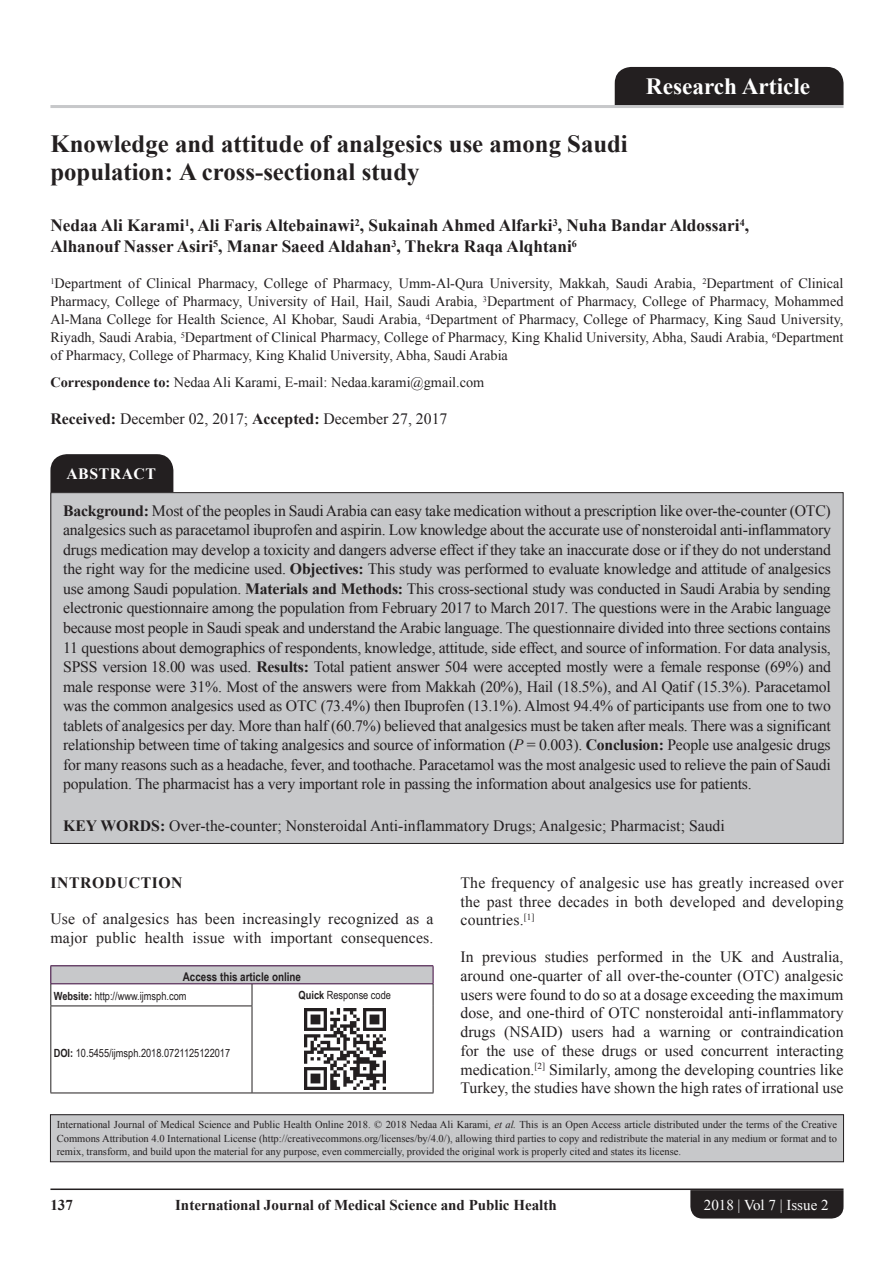
<style>
.page{position:relative;width:894px;height:1263px;background:#fff}
.page>*{position:absolute;margin:0;border:0;box-sizing:border-box;transform-origin:0 0}
.AT{font:700 24.75px/28.5px "Times New Roman";color:#231f20}
.AH{font:700 23.25px "Times New Roman";color:#fff}
.AU{font:700 17.25px/21px "Times New Roman";color:#231f20}
.ABS{font:15.75px/19.5px "Times New Roman";letter-spacing:-.015em;color:#231f20;text-align:justify}
.TX{font:15.75px/18.8px "Times New Roman";letter-spacing:.01em;color:#231f20;text-align:justify}
.KWD{font:15.75px "Times New Roman";color:#231f20}
.t1{font:700 15.75px "Times New Roman";letter-spacing:.035em;color:#231f20}
.ABSH{font:700 15.75px "Times New Roman";letter-spacing:.035em;color:#fff}
.RF{font:700 15px "Times New Roman";color:#231f20}
.RF_VOL{font:15px "Times New Roman";color:#fff}
.AFF{font:14.25px/18px "Times New Roman";color:#231f20;text-align:justify}
.ADD{font:14.25px "Times New Roman";color:#231f20}
.AAO{font:700 12px "Arial Narrow";color:#231f20}
.Web{font:11.25px "Arial Narrow";color:#231f20}
.JN_TX{font:10.5px/13.5px "Times New Roman";color:#231f20;text-align:justify}
.s1{font-weight:700}
.s2{font-style:italic}
</style>
<div class="page">
<hr style="left:50px;top:1188px;width:793px;height:2px;background:#231f20">
<div style="left:690px;top:1190px;width:153px;height:28px;background:#231f20"></div>
<div style="left:51px;top:965px;width:382px;height:18px;background:#c7c8ca"></div>
<hr style="left:51px;top:983px;width:201px;height:1px;background:#3e083e">
<hr style="left:252px;top:983px;width:181px;height:1px;background:#3e083e">
<svg style="left:50px;top:966px;width:2px;height:39px"></svg>
<svg style="left:251px;top:984px;width:1px;height:21px"></svg>
<hr style="left:50px;top:1005px;width:202px;height:1px;background:#231f20">
<hr style="left:50px;top:1006px;width:1px;height:86px;background:#231f20">
<hr style="left:251px;top:1006px;width:1px;height:86px;background:#231f20">
<hr style="left:50px;top:1092px;width:202px;height:1px;background:#231f20">
<svg style="left:432px;top:966px;width:1px;height:40px"></svg>
<hr style="left:432px;top:1006px;width:1px;height:86px;background:#231f20">
<hr style="left:252px;top:1092px;width:181px;height:1px;background:#231f20">
<hr style="left:51px;top:965px;width:201px;height:1px;background:#3e083e">
<hr style="left:252px;top:965px;width:181px;height:1px;background:#3e083e">
<img style="left:304px;top:1008px;width:81px;height:81px">
<div style="left:51px;top:492px;width:791px;height:351px;background:#c7c8ca"></div>
<svg style="left:50px;top:454px;width:124px;height:39px;background:#2b2728"></svg>
<div style="left:50px;top:1114px;width:793px;height:47px;background:#c7c8ca"></div>
<div style="left:50px;top:1114px;width:793px;height:48px;border:1px solid #231f20"></div>
<hr style="left:50px;top:105px;width:793px;height:3px;background:#c7c8ca">
<svg style="left:614px;top:66px;width:230px;height:40px;background:#302c2d"></svg>
<p class="AH" style="left:645px;top:69px;width:166px">Research Article</p>
<p class="AT" style="left:50px;top:129px;width:578px">Knowledge and attitude of analgesics use among Saudi population: A cross-sectional study</p>
<p class="AU" style="left:50px;top:214px;width:699px">Nedaa Ali Karami<sup>1</sup>, Ali Faris Altebainawi<sup>2</sup>, Sukainah Ahmed Alfarki<sup>3</sup>, Nuha Bandar Aldossari<sup>4</sup>,<br>Alhanouf Nasser Asiri<sup>5</sup>, Manar Saeed Aldahan<sup>3</sup>, Thekra Raqa Alqhtani<sup>6</sup></p>
<p class="AFF" style="left:50px;top:274px;width:794px"><sup>1</sup>Department of Clinical Pharmacy, College of Pharmacy, Umm-Al-Qura University, Makkah, Saudi Arabia, <sup>2</sup>Department of Clinical Pharmacy, College of Pharmacy, University of Hail, Hail, Saudi Arabia, <sup>3</sup>Department of Pharmacy, College of Pharmacy, Mohammed Al-Mana College for Health Science, Al Khobar, Saudi Arabia, <sup>4</sup>Department of Pharmacy, College of Pharmacy, King Saud University, Riyadh, Saudi Arabia, <sup>5</sup>Department of Clinical Pharmacy, College of Pharmacy, King Khalid University, Abha, Saudi Arabia, <sup>6</sup>Department of Pharmacy, College of Pharmacy, King Khalid University, Abha, Saudi Arabia</p>
<p class="ADD" style="left:50px;top:372px;width:435px"><span class="s1">Correspondence to:</span> Nedaa Ali Karami, E-mail: Nedaa.karami@gmail.com</p>
<p class="TX" style="left:50px;top:409px;width:398px"><span class="s1">Received:</span> December 02, 2017; <span class="s1">Accepted:</span> December 27, 2017</p>
<p class="ABSH" style="left:66px;top:462px;width:91px">ABSTRACT</p>
<p class="ABS" style="left:63px;top:500px;width:769px"><span class="s1">Background:</span> Most of the peoples in Saudi Arabia can easy take medication without a prescription like over-the-counter (OTC) analgesics such as paracetamol ibuprofen and aspirin. Low knowledge about the accurate use of nonsteroidal anti-inflammatory drugs medication may develop a toxicity and dangers adverse effect if they take an inaccurate dose or if they do not understand the right way for the medicine used. <span class="s1">Objectives:</span> This study was performed to evaluate knowledge and attitude of analgesics use among Saudi population. <span class="s1">Materials and Methods:</span> This cross-sectional study was conducted in Saudi Arabia by sending electronic questionnaire among the population from February 2017 to March 2017. The questions were in the Arabic language because most people in Saudi speak and understand the Arabic language. The questionnaire divided into three sections contains 11 questions about demographics of respondents, knowledge, attitude, side effect, and source of information. For data analysis, SPSS version 18.00 was used. <span class="s1">Results:</span> Total patient answer 504 were accepted mostly were a female response (69%) and male response were 31%. Most of the answers were from Makkah (20%), Hail (18.5%), and Al Qatif (15.3%). Paracetamol was the common analgesics used as OTC (73.4%) then Ibuprofen (13.1%). Almost 94.4% of participants use from one to two tablets of analgesics per day. More than half (60.7%) believed that analgesics must be taken after meals. There was a significant relationship between time of taking analgesics and source of information (<span class="s2">P</span> = 0.003). <span class="s1">Conclusion:</span> People use analgesic drugs for many reasons such as a headache, fever, and toothache. Paracetamol was the most analgesic used to relieve the pain of Saudi population. The pharmacist has a very important role in passing the information about analgesics use for patients.</p>
<p class="KWD" style="left:63px;top:814px;width:663px"><span class="s1">KEY WORDS:</span> Over-the-counter; Nonsteroidal Anti-inflammatory Drugs; Analgesic; Pharmacist; Saudi</p>
<h1 class="t1" style="left:50px;top:871px;width:134px">INTRODUCTION</h1>
<p class="TX" style="left:50px;top:909px;width:384px">Use of analgesics has been increasingly recognized as a major public health issue with important consequences.</p>
<p class="AAO" style="left:183px;top:967px;width:120px">Access this article online</p>
<p class="Web" style="left:54px;top:987px;width:134px"><span class="s1">Website:</span> http://www.ijmsph.com</p>
<p class="Web" style="left:298px;top:986px;width:94px"><span class="s1">Quick</span> Response code</p>
<p class="Web" style="left:54px;top:1044px;width:178px"><span class="s1">DOI:</span> 10.5455/ijmsph.2018.0721125122017</p>
<p class="TX" style="left:460px;top:872px;width:384px">The frequency of analgesic use has greatly increased over the past three decades in both developed and developing countries.<sup>[1]</sup></p>
<p class="TX" style="left:460px;top:947px;width:384px">In previous studies performed in the UK and Australia, around one-quarter of all over-the-counter (OTC) analgesic users were found to do so at a dosage exceeding the maximum dose, and one-third of OTC nonsteroidal anti-inflammatory drugs (NSAID) users had a warning or contraindication for the use of these drugs or used concurrent interacting medication.<sup>[2]</sup> Similarly, among the developing countries like Turkey, the studies have shown the high rates of irrational use</p>
<p class="JN_TX" style="left:57px;top:1117px;width:781px">International Journal of Medical Science and Public Health Online 2018. © 2018 Nedaa Ali Karami, <span class="s2">et al.</span> This is an Open Access article distributed under the terms of the Creative Commons Attribution 4.0 International License (http://creativecommons.org/licenses/by/4.0/), allowing third parties to copy and redistribute the material in any medium or format and to remix, transform, and build upon the material for any purpose, even commercially, provided the original work is properly cited and states its license.</p>
<p class="RF" style="left:50px;top:1194px;width:24px">137</p>
<p class="RF" style="left:175px;top:1194px;width:383px">International Journal of Medical Science and Public Health</p>
<p class="RF_VOL" style="left:703px;top:1193px;width:126px">2018 | Vol 7 | Issue 2</p>
</div>
